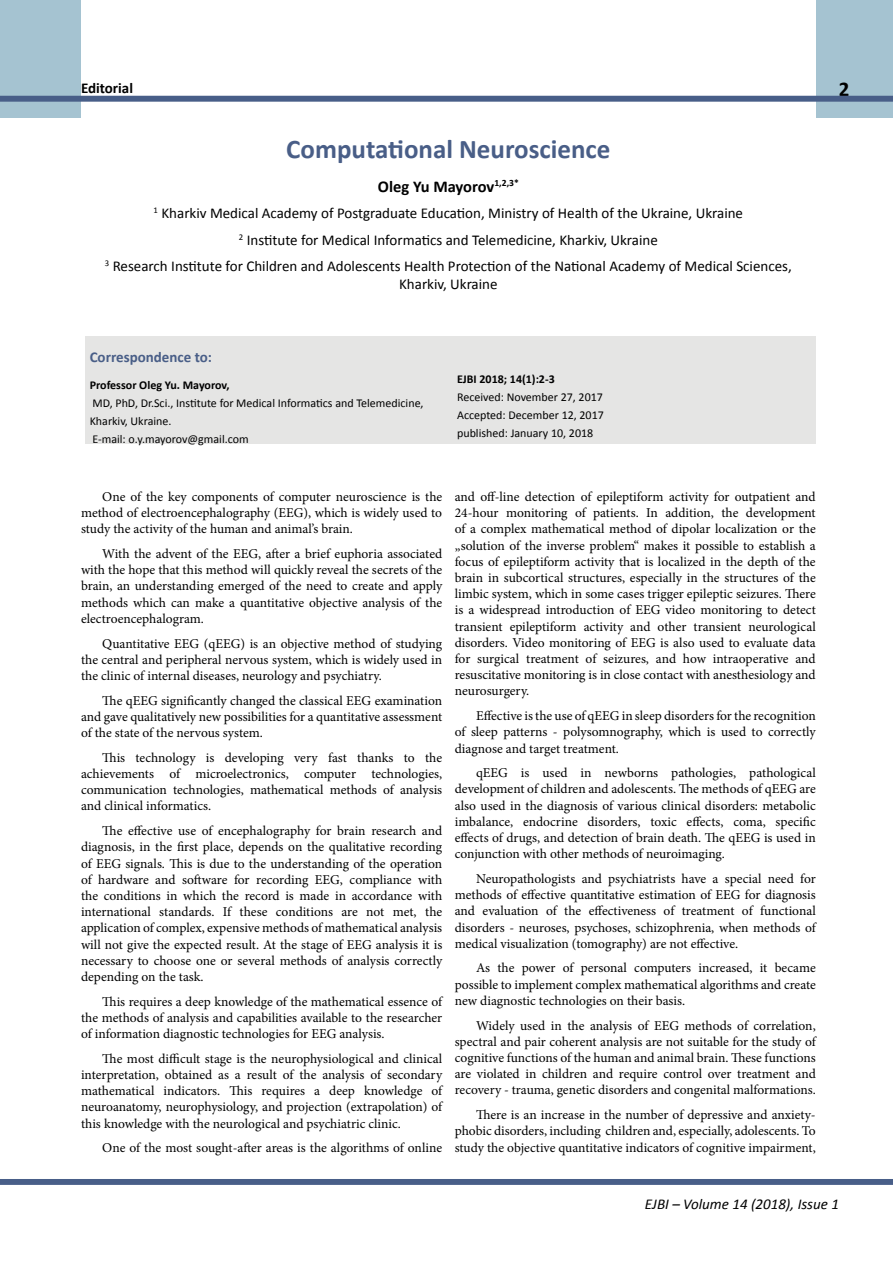
<style>
.page{position:relative;width:893px;height:1263px;background:#fff}
.page>*{position:absolute;margin:0;border:0;box-sizing:border-box;transform-origin:0 0}
.t1{font:700 27px "Calibri";color:#495e87}
.t2{font:700 21px "Calibri";color:#000}
.t3{font:700 16.5px "Calibri";color:#000}
.t4{font:15px/26.5px "Calibri";color:#000;text-align:center}
.t5{font:italic 15px "Calibri";color:#000}
.t6{font:700 15px "Calibri";color:#495e87}
.t7{font:700 15px "Calibri";color:#000}
.t8{font:13.5px/16.2px "Minion Pro";color:#000;text-align:justify}
.t9{font:12px/18px "Calibri";color:#000}
.t10{font:700 12px "Calibri";color:#000}
</style>
<div class="page">
<div style="left:0;top:1179px;width:893px;height:6px;background:#485e88"></div>
<div style="left:0;top:0;width:81px;height:118px;background:#a5c3d1"></div>
<div style="left:816px;top:0;width:77px;height:118px;background:#a5c3d1"></div>
<div style="left:0;top:96px;width:893px;height:6px;background:#485e88"></div>
<div style="left:85px;top:336px;width:731px;height:108px;background:#e5e5e4"></div>
<p class="t7" style="left:81px;top:78px;width:54px">Editorial</p>
<h2 class="t2" style="left:839px;top:75px;width:12px">2</h2>
<h1 class="t1" style="left:286px;top:132px;width:326px">Computational Neuroscience</h1>
<p class="t3" style="left:378px;top:176px;width:142px">Oleg Yu Mayorov<sup>1,2,3*</sup></p>
<p class="t4" style="left:105px;top:200px;width:688px"><sup>1</sup> Kharkiv Medical Academy of Postgraduate Education, Ministry of Health of the Ukraine, Ukraine<br><sup>2</sup> Institute for Medical Informatics and Telemedicine, Kharkіv, Ukraine<br><sup>3</sup> Research Institute for Children and Adolescents Health Protection of the National Academy of Medical Sciences,</p>
<p class="t4" style="left:399px;top:271px;width:100px">Kharkiv, Ukraine</p>
<p class="t6" style="left:90px;top:348px;width:124px">Correspondence to:</p>
<p class="t10" style="left:90px;top:377px;width:141px">Professor Oleg Yu. Mayorov,</p>
<p class="t9" style="left:90px;top:394px;width:335px">MD, PhD, Dr.Sci., Institute for Medical Informatics and Telemedicine,<br>Kharkіv, Ukraine.<br>E-mail: o.y.mayorov@gmail.com</p>
<p class="t10" style="left:457px;top:372px;width:99px">EJBI 2018; 14(1):2-3</p>
<p class="t9" style="left:457px;top:388px;width:148px;text-align:justify">Received: November 27, 2017<br>Accepted: December 12, 2017 published: January 10, 2018</p>
<p class="t8" style="left:81px;top:489px;width:363px;text-indent:21px">One of the key components of computer neuroscience is the method of electroencephalography (EEG), which is widely used to study the activity of the human and animal’s brain.</p>
<p class="t8" style="left:81px;top:546px;width:363px;text-indent:21px">With the advent of the EEG, after a brief euphoria associated with the hope that this method will quickly reveal the secrets of the brain, an understanding emerged of the need to create and apply methods which can make a quantitative objective analysis of the electroencephalogram.</p>
<p class="t8" style="left:81px;top:635px;width:363px;text-indent:21px">Quantitative EEG (qEEG) is an objective method of studying the central and peripheral nervous system, which is widely used in the clinic of internal diseases, neurology and psychiatry.</p>
<p class="t8" style="left:81px;top:692px;width:363px;text-indent:21px">The qEEG significantly changed the classical EEG examination and gave qualitatively new possibilities for a quantitative assessment of the state of the nervous system.</p>
<p class="t8" style="left:81px;top:749px;width:363px;text-indent:21px">This technology is developing very fast thanks to the achievements of microelectronics, computer technologies, communication technologies, mathematical methods of analysis and clinical informatics.</p>
<p class="t8" style="left:81px;top:823px;width:363px;text-indent:21px">The effective use of encephalography for brain research and diagnosis, in the first place, depends on the qualitative recording of EEG signals. This is due to the understanding of the operation of hardware and software for recording EEG, compliance with the conditions in which the record is made in accordance with international standards. If these conditions are not met, the application of complex, expensive methods of mathematical analysis will not give the expected result. At the stage of EEG analysis it is necessary to choose one or several methods of analysis correctly depending on the task.</p>
<p class="t8" style="left:81px;top:993px;width:363px;text-indent:21px">This requires a deep knowledge of the mathematical essence of the methods of analysis and capabilities available to the researcher of information diagnostic technologies for EEG analysis.</p>
<p class="t8" style="left:81px;top:1050px;width:363px;text-indent:21px">The most difficult stage is the neurophysiological and clinical interpretation, obtained as a result of the analysis of secondary mathematical indicators. This requires a deep knowledge of neuroanatomy, neurophysiology, and projection (extrapolation) of this knowledge with the neurological and psychiatric clinic.</p>
<p class="t8" style="left:102px;top:1140px;width:341px">One of the most sought-after areas is the algorithms of online</p>
<p class="t8" style="left:455px;top:489px;width:363px">and off-line detection of epileptiform activity for outpatient and 24-hour monitoring of patients. In addition, the development of a complex mathematical method of dipolar localization or the „solution of the inverse problem“ makes it possible to establish a focus of epileptiform activity that is localized in the depth of the brain in subcortical structures, especially in the structures of the limbic system, which in some cases trigger epileptic seizures. There is a widespread introduction of EEG video monitoring to detect transient epileptiform activity and other transient neurological disorders. Video monitoring of EEG is also used to evaluate data for surgical treatment of seizures, and how intraoperative and resuscitative monitoring is in close contact with anesthesiology and neurosurgery.</p>
<p class="t8" style="left:455px;top:708px;width:363px;text-indent:21px">Effective is the use of qEEG in sleep disorders for the recognition of sleep patterns - polysomnography, which is used to correctly diagnose and target treatment.</p>
<p class="t8" style="left:455px;top:765px;width:363px;text-indent:21px">qEEG is used in newborns pathologies, pathological development of children and adolescents. The methods of qEEG are also used in the diagnosis of various clinical disorders: metabolic imbalance, endocrine disorders, toxic effects, coma, specific effects of drugs, and detection of brain death. The qEEG is used in conjunction with other methods of neuroimaging.</p>
<p class="t8" style="left:455px;top:871px;width:362px;text-indent:21px">Neuropathologists and psychiatrists have a special need for methods of effective quantitative estimation of EEG for diagnosis and evaluation of the effectiveness of treatment of functional disorders - neuroses, psychoses, schizophrenia, when methods of medical visualization (tomography) are not effective.</p>
<p class="t8" style="left:455px;top:960px;width:363px;text-indent:21px">As the power of personal computers increased, it became possible to implement complex mathematical algorithms and create new diagnostic technologies on their basis.</p>
<p class="t8" style="left:455px;top:1017px;width:363px;text-indent:21px">Widely used in the analysis of EEG methods of correlation, spectral and pair coherent analysis are not suitable for the study of cognitive functions of the human and animal brain. These functions are violated in children and require control over treatment and recovery - trauma, genetic disorders and congenital malformations.</p>
<p class="t8" style="left:455px;top:1107px;width:362px;text-indent:21px">There is an increase in the number of depressive and anxiety&shy;phobic disorders, including children and, especially, adolescents. To study the objective quantitative indicators of cognitive impairment,</p>
<p class="t5" style="left:645px;top:1194px;width:196px">EJBI – Volume 14 (2018), Issue 1</p>
</div>
